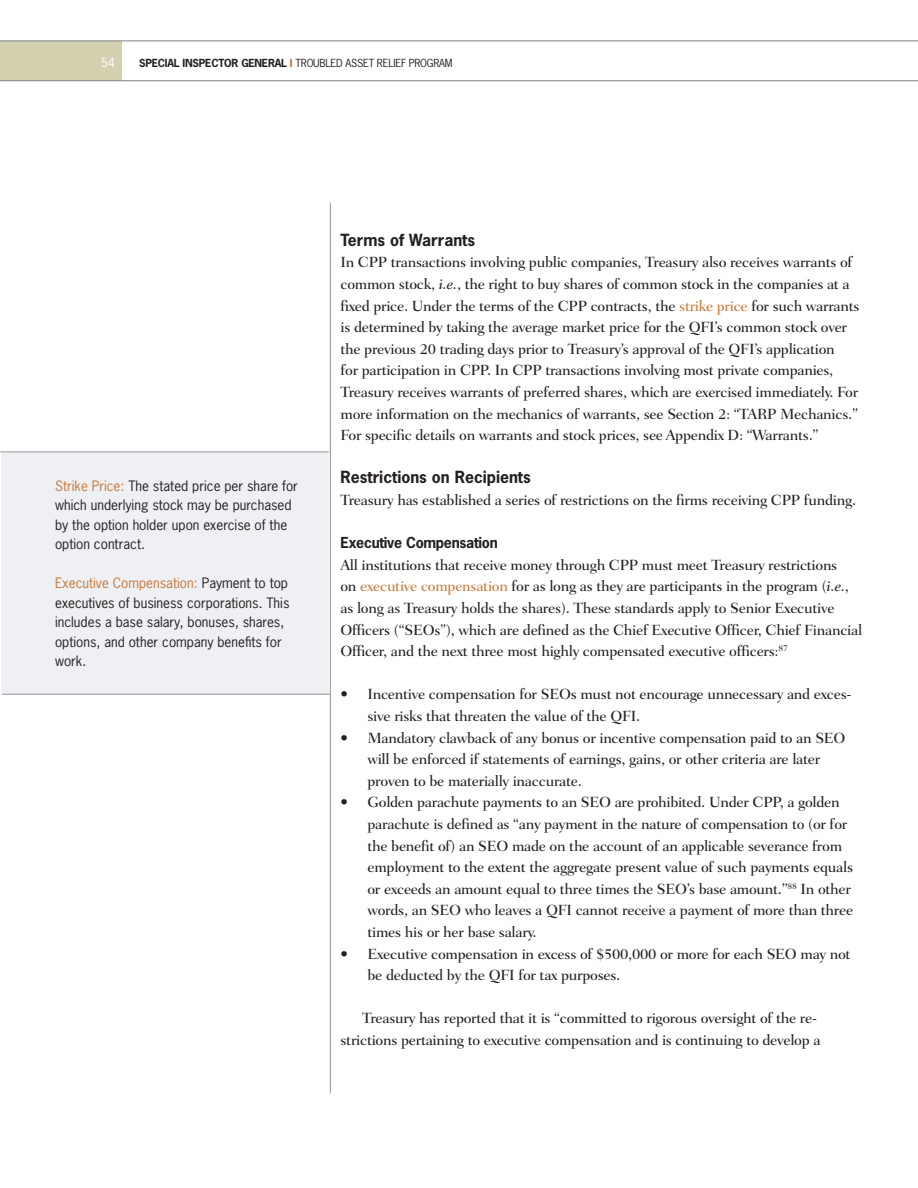
<style>
.page{position:relative;width:918px;height:1188px;background:#fff}
.page>*{position:absolute;margin:0;border:0;box-sizing:border-box;transform-origin:0 0}
.t1{font:700 15.75px "News Gothic Std";color:#231f20}
.t2{font:500 15px/21.6px "Fairfield LT Std";letter-spacing:-.02em;color:#231f20}
.t3{font:700 14.25px "News Gothic Std";letter-spacing:-.02em;color:#231f20}
.t4{font:13.5px/19.5px "News Gothic Std";color:#231f20}
.t5{font:12px "News Gothic Std";color:#fff}
.t6{font:10.5px "News Gothic Std";letter-spacing:-.02em;color:#231f20}
.s1{font-weight:700}
.s2{font-weight:700;color:#d4611d}
.s3{color:#c67a39}
.s4{font-style:italic}
</style>
<div class="page">
<div style="left:0;top:41px;width:122px;height:39px;background:#d3d0af"></div>
<hr style="left:0;top:40px;width:918px;height:1px;background:#808285">
<hr style="left:0;top:80px;width:918px;height:1px;background:#808285">
<hr style="left:330px;top:202px;width:1px;height:892px;background:#939598">
<div style="left:1px;top:452px;width:329px;height:243px;background:#eef0f4"></div>
<hr style="left:0;top:452px;width:329px;height:1px;background:#939598">
<hr style="left:2px;top:694px;width:329px;height:1px;background:#939598">
<p class="t5" style="left:101px;top:58px;width:15px">54</p>
<p class="t6" style="left:139px;top:59px;width:315px"><span class="s1">SPECIAL INSPECTOR GENERAL</span> <span class="s2">I</span> TROUBLED ASSET RELIEF PROGRAM</p>
<p class="t4" style="left:55px;top:477px;width:244px"><span class="s3">Strike Price:</span> The stated price per share for which underlying stock may be purchased by the option holder upon exercise of the option contract.</p>
<p class="t4" style="left:55px;top:575px;width:236px"><span class="s3">Executive Compensation:</span> Payment to top executives of business corporations. This includes a base salary, bonuses, shares, options, and other company benefits for work.</p>
<p class="t1" style="left:341px;top:233px;width:136px">Terms of Warrants</p>
<p class="t2" style="left:341px;top:253px;width:521px">In CPP transactions involving public companies, Treasury also receives warrants of common stock, <span class="s4">i.e.</span>, the right to buy shares of common stock in the companies at a fixed price. Under the terms of the CPP contracts, the <span class="s3">strike price</span> for such warrants is determined by taking the average market price for the QFI’s common stock over the previous 20 trading days prior to Treasury’s approval of the QFI’s application<br>for participation in CPP. In CPP transactions involving most private companies, Treasury receives warrants of preferred shares, which are exercised immediately. For more information on the mechanics of warrants, see Section 2: “TARP Mechanics.” For specific details on warrants and stock prices, see Appendix D: “Warrants.”</p>
<p class="t1" style="left:341px;top:471px;width:192px">Restrictions on Recipients</p>
<p class="t2" style="left:341px;top:490px;width:517px">Treasury has established a series of restrictions on the firms receiving CPP funding.</p>
<p class="t3" style="left:341px;top:537px;width:159px">Executive Compensation</p>
<p class="t2" style="left:341px;top:555px;width:523px">All institutions that receive money through CPP must meet Treasury restrictions<br>on <span class="s3">executive compensation</span> for as long as they are participants in the program (<span class="s4">i.e.</span>, as long as Treasury holds the shares). These standards apply to Senior Executive Officers (“SEOs”), which are defined as the Chief Executive Officer, Chief Financial Officer, and the next three most highly compensated executive officers:<sup>87</sup></p>
<p class="t2" style="left:368px;top:685px;width:486px;text-indent:-27px">• Incentive compensation for SEOs must not encourage unnecessary and exces&shy;sive risks that threaten the value of the QFI.</p>
<p class="t2" style="left:368px;top:728px;width:480px;text-indent:-27px">• Mandatory clawback of any bonus or incentive compensation paid to an SEO will be enforced if statements of earnings, gains, or other criteria are later proven to be materially inaccurate.</p>
<p class="t2" style="left:368px;top:793px;width:487px;text-indent:-27px">• Golden parachute payments to an SEO are prohibited. Under CPP, a golden parachute is defined as “any payment in the nature of compensation to (or for the benefit of) an SEO made on the account of an applicable severance from employment to the extent the aggregate present value of such payments equals or exceeds an amount equal to three times the SEO’s base amount.”<sup>88</sup> In other words, an SEO who leaves a QFI cannot receive a payment of more than three times his or her base salary.</p>
<p class="t2" style="left:368px;top:944px;width:485px;text-indent:-27px">• Executive compensation in excess of $500,000 or more for each SEO may not be deducted by the QFI for tax purposes.</p>
<p class="t2" style="left:341px;top:1009px;width:482px;text-align:right">Treasury has reported that it is “committed to rigorous oversight of the re&shy;strictions pertaining to executive compensation and is continuing to develop a</p>
</div>
